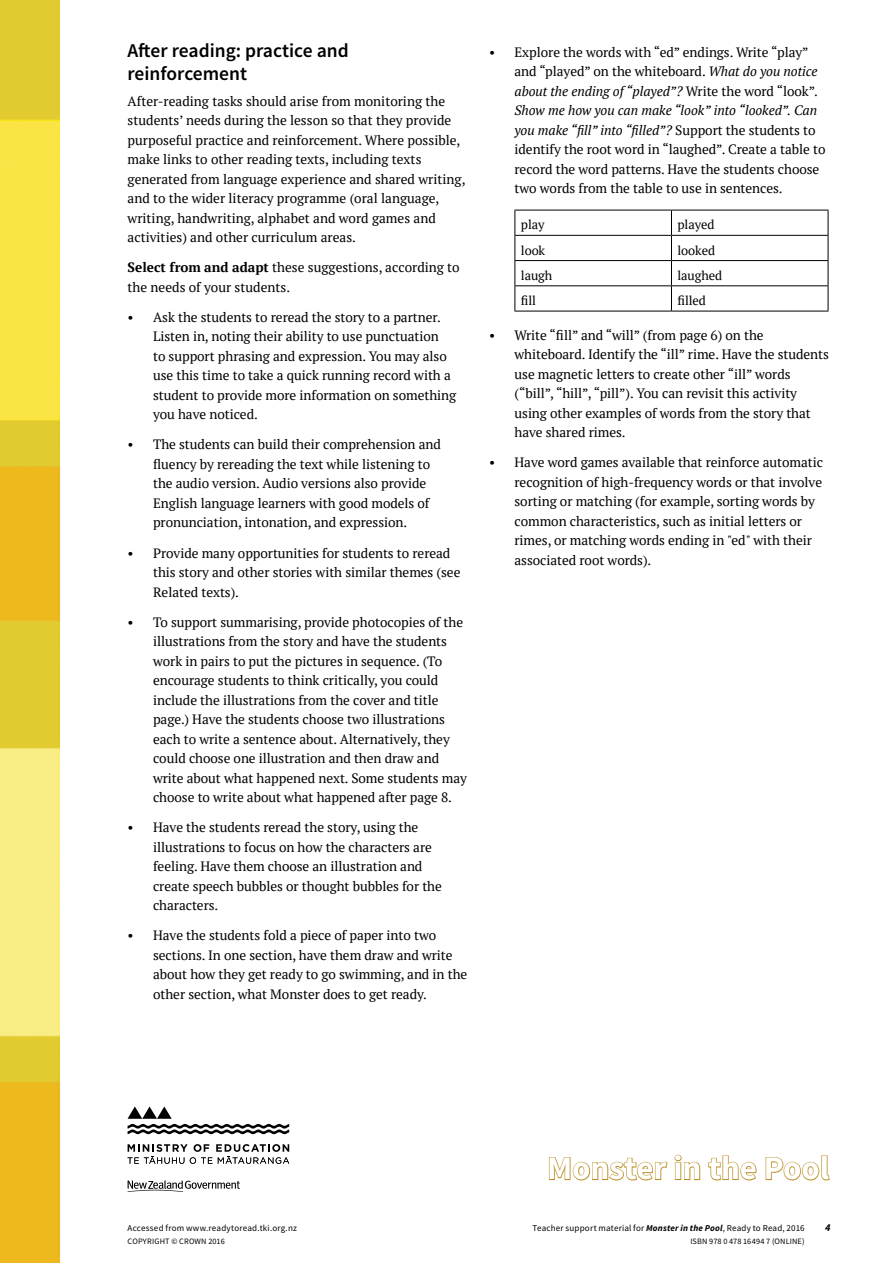
<style>
.page{position:relative;width:893px;height:1263px;background:#fff}
.page>*{position:absolute;margin:0;border:0;box-sizing:border-box;transform-origin:0 0}
.t1{font:700 33px "Source Sans Pro";color:#fff}
.t2{font:600 19.5px/22.5px "Source Sans Pro";color:#000}
.t3{font:13.5px/19.5px "PT Serif";letter-spacing:-.005em;color:#000}
.t4{font:12.75px "PT Serif";letter-spacing:-.005em;color:#000}
.t5{font:italic 700 10.5px "Source Sans Pro";color:#000}
.t6{font:9px "Source Sans Pro";letter-spacing:.02em;color:#000}
.t7{font:8.25px "Source Sans Pro";letter-spacing:.02em;color:#000}
.s1{font-weight:700}
.s2{font-style:italic}
.s3{font-weight:700;font-style:italic}
</style>
<div class="page">
<img style="left:0;top:0;width:60px;height:1263px">
<hr style="left:514px;top:210px;width:157px;height:1px;background:#000">
<hr style="left:671px;top:210px;width:157px;height:1px;background:#000">
<hr style="left:514px;top:235px;width:157px;height:1px;background:#000">
<hr style="left:671px;top:235px;width:157px;height:1px;background:#000">
<hr style="left:514px;top:260px;width:157px;height:1px;background:#000">
<hr style="left:671px;top:260px;width:157px;height:1px;background:#000">
<hr style="left:514px;top:285px;width:157px;height:1px;background:#000">
<svg style="left:514px;top:210px;width:1px;height:101px"></svg>
<hr style="left:671px;top:285px;width:157px;height:1px;background:#000">
<svg style="left:671px;top:210px;width:1px;height:101px"></svg>
<svg style="left:828px;top:210px;width:1px;height:101px"></svg>
<hr style="left:514px;top:311px;width:157px;height:1px;background:#000">
<hr style="left:671px;top:311px;width:157px;height:1px;background:#000">
<svg style="left:549px;top:1157px;width:119px;height:24px"></svg>
<svg style="left:674px;top:1154px;width:27px;height:27px"></svg>
<svg style="left:708px;top:1155px;width:49px;height:26px"></svg>
<svg style="left:765px;top:1155px;width:65px;height:26px"></svg>
<svg style="left:128px;top:1144px;width:161px;height:20px"></svg>
<svg style="left:128px;top:1106px;width:161px;height:28px"></svg>
<svg style="left:128px;top:1180px;width:112px;height:12px"></svg>
<h2 class="t2" style="left:128px;top:40px;width:223px">After reading: practice and reinforcement</h2>
<p class="t3" style="left:128px;top:91px;width:339px">After-reading tasks should arise from monitoring the students’ needs during the lesson so that they provide purposeful practice and reinforcement. Where possible, make links to other reading texts, including texts generated from language experience and shared writing, and to the wider literacy programme (oral language, writing, handwriting, alphabet and word games and activities) and other curriculum areas.</p>
<p class="t3" style="left:128px;top:257px;width:334px"><span class="s1">Select from and adapt</span> these suggestions, according to the needs of your students.</p>
<p class="t3" style="left:153px;top:307px;width:305px;text-indent:-26px">• Ask the students to reread the story to a partner.<br>Listen in, noting their ability to use punctuation<br>to support phrasing and expression. You may also use this time to take a quick running record with a student to provide more information on something you have noticed.</p>
<p class="t3" style="left:153px;top:435px;width:289px;text-indent:-26px">• The students can build their comprehension and fluency by rereading the text while listening to the audio version. Audio versions also provide English language learners with good models of pronunciation, intonation, and expression.</p>
<p class="t3" style="left:153px;top:543px;width:309px;text-indent:-26px">• Provide many opportunities for students to reread this story and other stories with similar themes (see<br>Related texts).</p>
<p class="t3" style="left:153px;top:612px;width:315px;text-indent:-26px">• To support summarising, provide photocopies of the illustrations from the story and have the students work in pairs to put the pictures in sequence. (To encourage students to think critically, you could include the illustrations from the cover and title page.) Have the students choose two illustrations each to write a sentence about. Alternatively, they could choose one illustration and then draw and write about what happened next. Some students may choose to write about what happened after page 8.</p>
<p class="t3" style="left:153px;top:817px;width:290px;text-indent:-26px">• Have the students reread the story, using the illustrations to focus on how the characters are feeling. Have them choose an illustration and create speech bubbles or thought bubbles for the characters.</p>
<p class="t3" style="left:153px;top:926px;width:316px;text-indent:-26px">• Have the students fold a piece of paper into two sections. In one section, have them draw and write about how they get ready to go swimming, and in the other section, what Monster does to get ready.</p>
<p class="t3" style="left:514px;top:42px;width:312px;text-indent:-26px">• Explore the words with “ed” endings. Write “play” and “played” on the whiteboard. <span class="s2">What do you notice about the ending of “played”?</span> Write the word “look”.<br><span class="s2">Show me how you can make “look” into “looked”. Can you make “fill” into “filled”?</span> Support the students to identify the root word in “laughed”. Create a table to record the word patterns. Have the students choose two words from the table to use in sentences.</p>
<p class="t4" style="left:521px;top:217px;width:25px">play</p>
<p class="t4" style="left:677px;top:217px;width:39px">played</p>
<p class="t4" style="left:521px;top:242px;width:26px">look</p>
<p class="t4" style="left:677px;top:242px;width:39px">looked</p>
<p class="t4" style="left:521px;top:267px;width:33px">laugh</p>
<p class="t4" style="left:677px;top:267px;width:46px">laughed</p>
<p class="t4" style="left:521px;top:292px;width:17px">fill</p>
<p class="t4" style="left:677px;top:292px;width:30px">filled</p>
<p class="t3" style="left:514px;top:325px;width:316px;text-indent:-26px">• Write “fill” and “will” (from page 6) on the whiteboard. Identify the “ill” rime. Have the students use magnetic letters to create other “ill” words (“bill”, “hill”, “pill”). You can revisit this activity using other examples of words from the story that have shared rimes.</p>
<p class="t3" style="left:514px;top:453px;width:310px;text-indent:-26px">• Have word games available that reinforce automatic recognition of high-frequency words or that involve sorting or matching (for example, sorting words by common characteristics, such as initial letters or rimes, or matching words ending in "ed" with their associated root words).</p>
<h1 class="t1" style="left:547px;top:1147px;width:284px">Monster in the Pool</h1>
<p class="t6" style="left:128px;top:1222px;width:171px">Accessed from www.readytoread.tki.org.nz</p>
<p class="t5" style="left:825px;top:1221px;width:7px">4</p>
<p class="t7" style="left:128px;top:1236px;width:99px">COPYRIGHT © CROWN 2016</p>
<p class="t6" style="left:533px;top:1222px;width:273px">Teacher support material for <span class="s3">Monster in the Pool</span>, Ready to Read, 2016</p>
<p class="t7" style="left:690px;top:1236px;width:116px">ISBN 978 0 478 16494 7 (ONLINE)</p>
</div>
